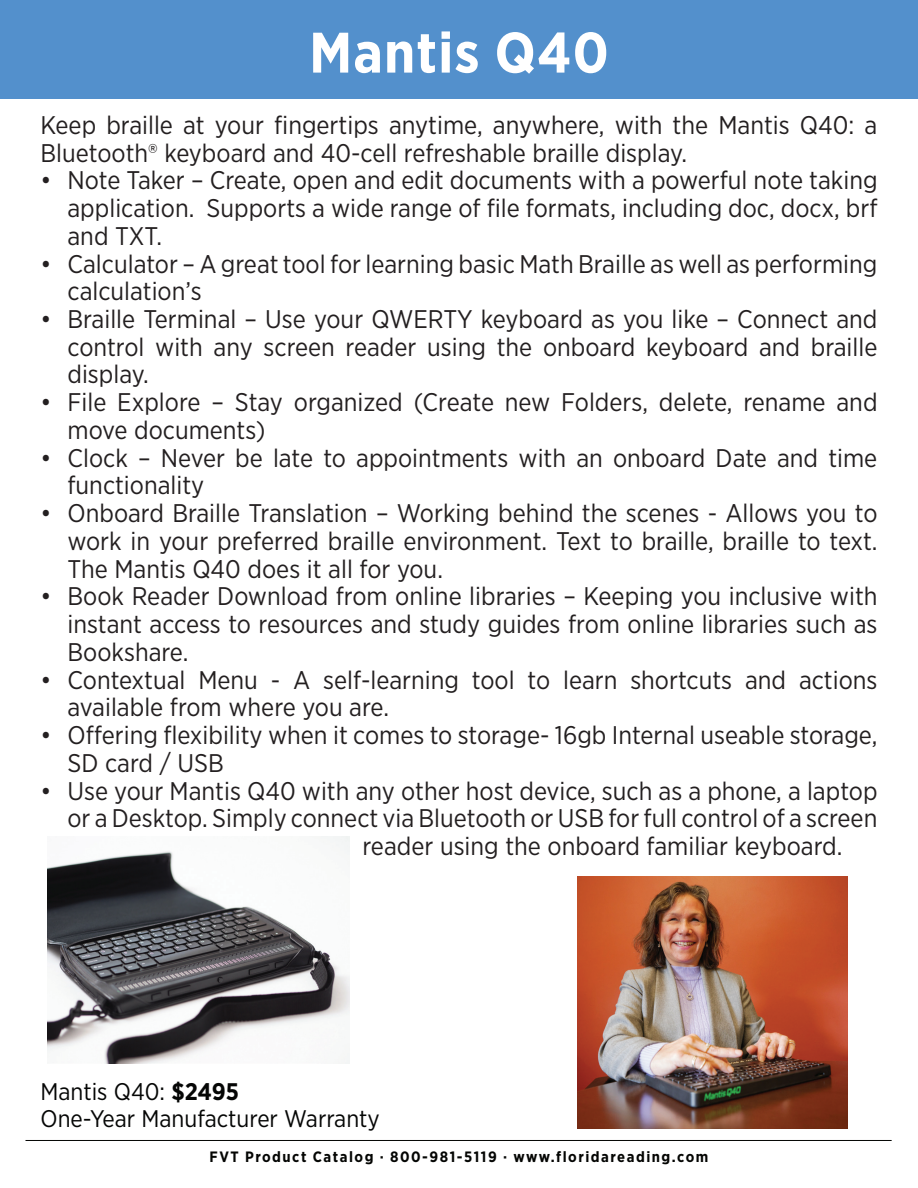
<style>
.page{position:relative;width:918px;height:1188px;background:#fff}
.page>*{position:absolute;margin:0;border:0;box-sizing:border-box;transform-origin:0 0}
.t1{font:700 57px "Gotham Narrow";letter-spacing:.02em;color:#fff}
.t2{font:25.5px/27.8px "Gotham Narrow";color:#231f20}
.t3{font:24px/27px "Gotham Narrow";color:#050605}
.t4{font:700 15px "Gotham Narrow";letter-spacing:.1em;color:#040503}
.s1{font-weight:700}
</style>
<div class="page">
<hr style="left:26px;top:1140px;width:866px;height:1px;background:#040503">
<div style="left:0;top:0;width:918px;height:98px;background:#5390cc"></div>
<img style="left:47px;top:837px;width:302px;height:226px">
<img style="left:578px;top:876px;width:270px;height:253px">
<h1 class="t1" style="left:309px;top:16px;width:301px">Mantis Q40</h1>
<p class="t2" style="left:40px;top:110px;width:838px">Keep braille at your fingertips anytime, anywhere, with the Mantis Q40: a<br>Bluetooth® keyboard and 40-cell refreshable braille display.</p>
<p class="t2" style="left:68px;top:166px;width:812px;text-align:justify;text-indent:-27px">• Note Taker – Create, open and edit documents with a powerful note taking application. Supports a wide range of file formats, including doc, docx, brf and TXT.</p>
<p class="t2" style="left:68px;top:249px;width:811px;text-indent:-27px">• Calculator – A great tool for learning basic Math Braille as well as performing calculation’s</p>
<p class="t2" style="left:68px;top:305px;width:812px;text-align:justify;text-indent:-27px">• Braille Terminal – Use your QWERTY keyboard as you like – Connect and control with any screen reader using the onboard keyboard and braille display.</p>
<p class="t2" style="left:68px;top:388px;width:812px;text-indent:-27px">• File Explore – Stay organized (Create new Folders, delete, rename and move documents)</p>
<p class="t2" style="left:68px;top:443px;width:811px;text-indent:-27px">• Clock – Never be late to appointments with an onboard Date and time functionality</p>
<p class="t2" style="left:68px;top:499px;width:812px;text-align:justify;text-indent:-27px">• Onboard Braille Translation – Working behind the scenes - Allows you to work in your preferred braille environment. Text to braille, braille to text.<br>The Mantis Q40 does it all for you.</p>
<p class="t2" style="left:68px;top:582px;width:812px;text-align:justify;text-indent:-27px">• Book Reader Download from online libraries – Keeping you inclusive with instant access to resources and study guides from online libraries such as Bookshare.</p>
<p class="t2" style="left:68px;top:665px;width:811px;text-indent:-27px">• Contextual Menu - A self-learning tool to learn shortcuts and actions available from where you are.</p>
<p class="t2" style="left:68px;top:721px;width:811px;text-indent:-27px">• Offering flexibility when it comes to storage- 16gb Internal useable storage,<br>SD card / USB</p>
<p class="t2" style="left:40px;top:776px;width:839px">• Use your Mantis Q40 with any other host device, such as a phone, a laptop</p>
<p class="t2" style="left:68px;top:804px;width:811px">or a Desktop. Simply connect via Bluetooth or USB for full control of a screen</p>
<p class="t2" style="left:363px;top:832px;width:481px">reader using the onboard familiar keyboard.</p>
<p class="t3" style="left:40px;top:1078px;width:341px">Mantis Q40: <span class="s1">$2495<br></span>One-Year Manufacturer Warranty</p>
<p class="t4" style="left:210px;top:1148px;width:500px">FVT Product Catalog · 800-981-5119 · www.floridareading.com</p>
</div>
